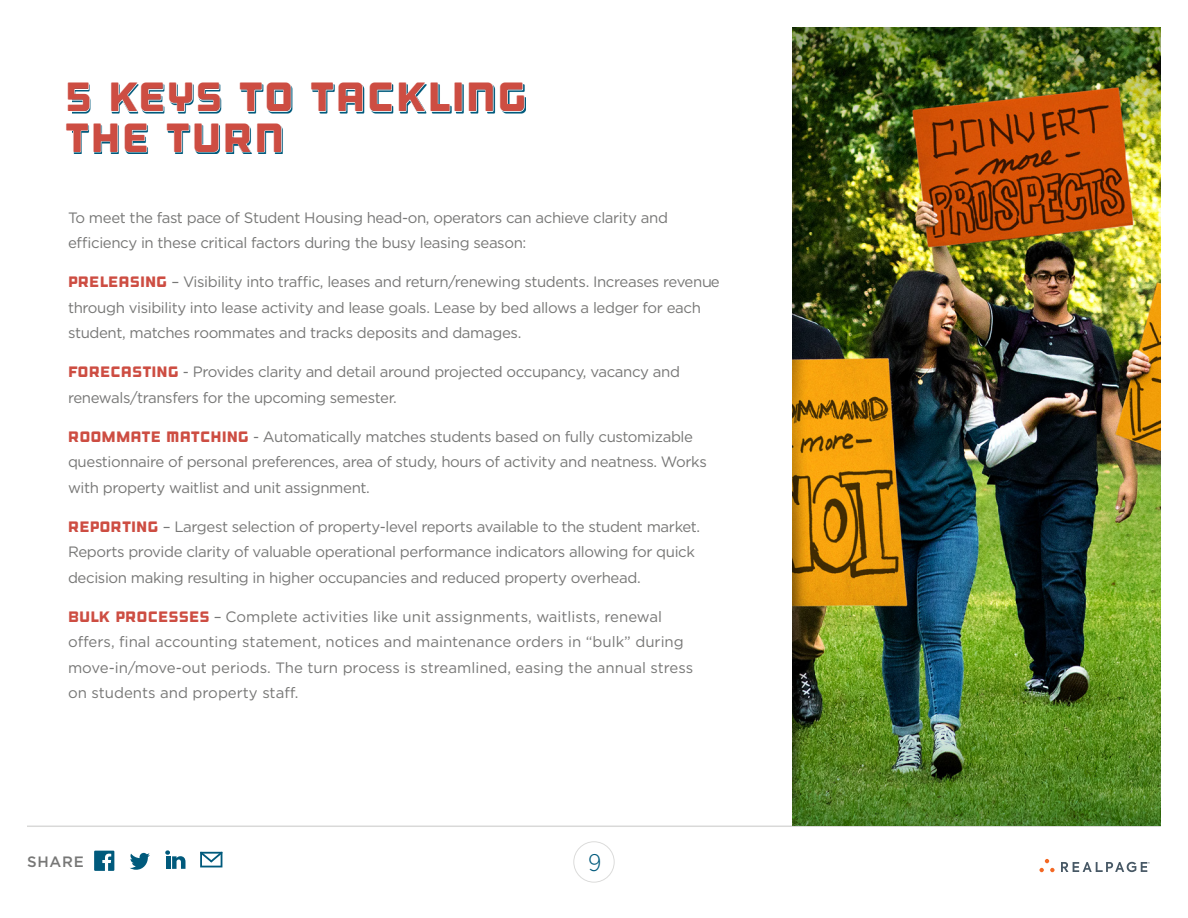
<style>
.page{position:relative;width:1188px;height:918px;background:#fff}
.page>*{position:absolute;margin:0;border:0;box-sizing:border-box;transform-origin:0 0}
.T1_left{font:40.5px/40.5px "Outage";letter-spacing:.025em;color:#cd4d42}
.t1{font:300 24px "Gotham Narrow";color:#005a7c}
.Main_Paragraph{font:15px/25.5px "Gotham";letter-spacing:-.025em;color:#777776}
.Main_Paragraph-2{font:15px/25.5px "Gotham";color:#777776}
.t2{font:500 15px "Gotham";letter-spacing:.05em;color:#777776}
.s1{font-family:"Outage";color:#cd4d42}
</style>
<div class="page">
<svg style="left:165px;top:850px;width:21px;height:19px"></svg>
<svg style="left:94px;top:851px;width:20px;height:20px"></svg>
<svg style="left:130px;top:853px;width:20px;height:17px"></svg>
<svg style="left:200px;top:852px;width:23px;height:15px"></svg>
<svg style="left:573px;top:841px;width:42px;height:42px"></svg>
<hr style="left:27px;top:826px;width:1134px;height:1px;background:#d9d9d8">
<svg style="left:1039px;top:859px;width:16px;height:13px"></svg>
<svg style="left:1061px;top:862px;width:89px;height:10px"></svg>
<svg style="left:72px;top:84px;width:18px;height:28px"></svg>
<svg style="left:111px;top:84px;width:110px;height:28px"></svg>
<svg style="left:240px;top:84px;width:52px;height:28px"></svg>
<svg style="left:312px;top:84px;width:80px;height:28px"></svg>
<svg style="left:399px;top:84px;width:52px;height:28px"></svg>
<div style="left:454px;top:83px;width:8px;height:29px;border:1px solid #fff"></div>
<svg style="left:470px;top:84px;width:24px;height:28px"></svg>
<svg style="left:501px;top:84px;width:24px;height:28px"></svg>
<svg style="left:72px;top:125px;width:76px;height:28px"></svg>
<svg style="left:167px;top:125px;width:52px;height:28px"></svg>
<svg style="left:226px;top:125px;width:25px;height:28px"></svg>
<svg style="left:258px;top:125px;width:24px;height:28px"></svg>
<img style="left:792px;top:27px;width:369px;height:799px">
<p class="T1_left" style="left:65px;top:77px;width:464px">5 KEYS TO TACKLING<br>THE TURN</p>
<p class="Main_Paragraph" style="left:68px;top:204px;width:601px">To meet the fast pace of Student Housing head-on, operators can achieve clarity and efficiency in these critical factors during the busy leasing season:</p>
<p class="Main_Paragraph" style="left:68px;top:269px;width:653px"><span class="s1">PRELEASING</span> – Visibility into traffic, leases and return/renewing students. Increases revenue through visibility into lease activity and lease goals. Lease by bed allows a ledger for each student, matches roommates and tracks deposits and damages.</p>
<p class="Main_Paragraph" style="left:68px;top:359px;width:613px"><span class="s1">FORECASTING</span> - Provides clarity and detail around projected occupancy, vacancy and renewals/transfers for the upcoming semester.</p>
<p class="Main_Paragraph" style="left:68px;top:423px;width:640px"><span class="s1">ROOMMATE MATCHING</span> - Automatically matches students based on fully customizable questionnaire of personal preferences, area of study, hours of activity and neatness. Works with property waitlist and unit assignment.</p>
<p class="Main_Paragraph" style="left:68px;top:513px;width:634px"><span class="s1">REPORTING</span> – Largest selection of property-level reports available to the student market.<br>Reports provide clarity of valuable operational performance indicators allowing for quick decision making resulting in higher occupancies and reduced property overhead.</p>
<p class="Main_Paragraph-2" style="left:68px;top:603px;width:627px"><span class="s1">BULK PROCESSES</span> – Complete activities like unit assignments, waitlists, renewal offers, final accounting statement, notices and maintenance orders in “bulk” during move-in/move-out periods. The turn process is streamlined, easing the annual stress on students and property staff.</p>
<p class="t2" style="left:27px;top:852px;width:58px">SHARE</p>
<h2 class="t1" style="left:588px;top:848px;width:15px">9</h2>
</div>
